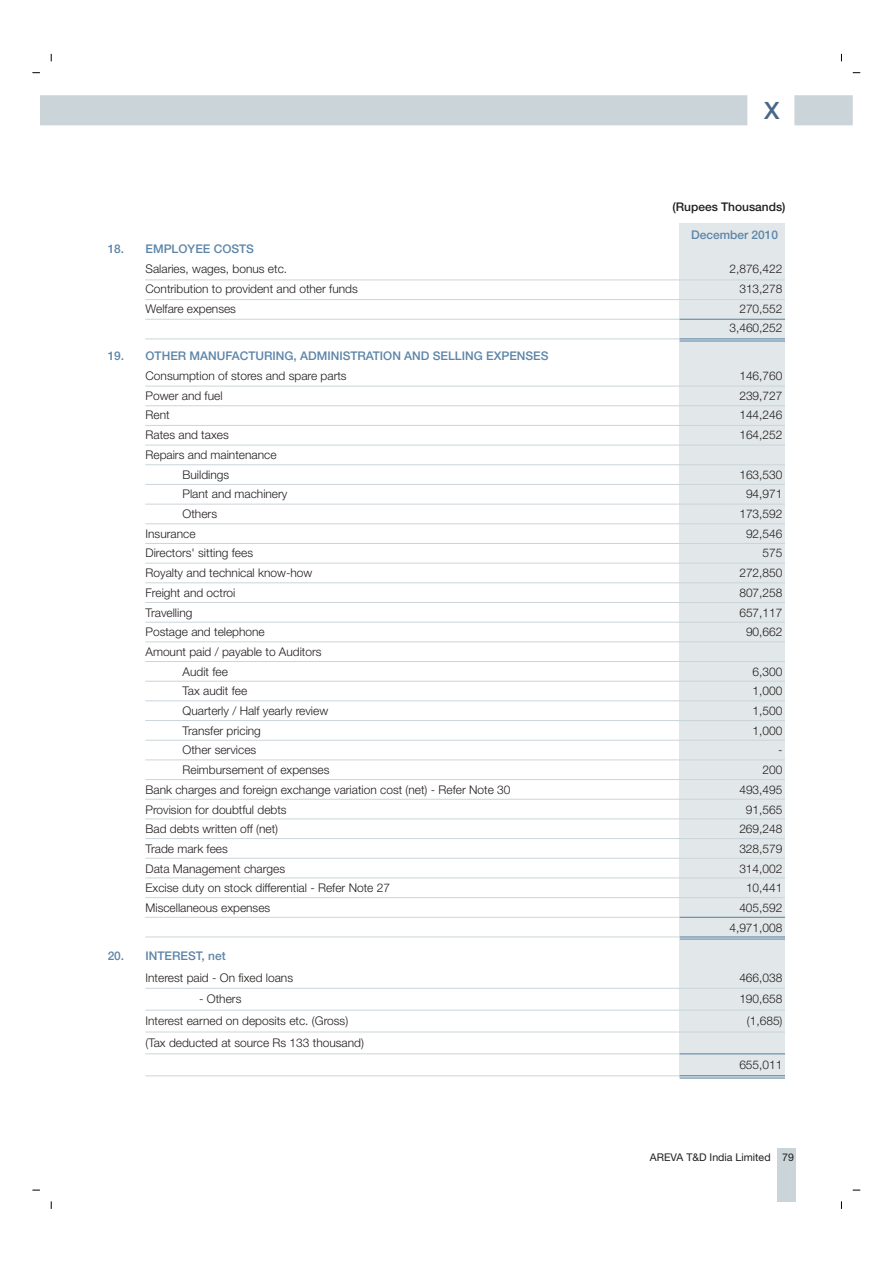
<style>
.page{position:relative;width:893px;height:1263px;background:#fff}
.page>*{position:absolute;margin:0;border:0;box-sizing:border-box;transform-origin:0 0}
.t1{font:500 23.85px "Helvetica Neue";color:#476886}
.t2{font:300 12px/19.6px "Helvetica Neue";color:#221e1f;text-align:right}
.t3{font:500 12px "Helvetica Neue";color:#5d85a8}
.t4{font:500 12px "Helvetica Neue";color:#221e1f}
.t5{font:10.65px "Helvetica Neue";color:#221e1f}
</style>
<div class="page">
<svg style="left:40px;top:95px;width:813px;height:30px;background:#ced7db"></svg>
<div style="left:777px;top:1148px;width:19px;height:53px;background:#cbd5d9"></div>
<div style="left:680px;top:224px;width:105px;height:854px;background:#e2e7e9"></div>
<hr style="left:145px;top:339px;width:640px;height:1px;background:#cbd5d9">
<hr style="left:145px;top:319px;width:640px;height:1px;background:#cbd5d9">
<hr style="left:145px;top:299px;width:640px;height:1px;background:#cbd5d9">
<hr style="left:145px;top:280px;width:640px;height:1px;background:#cbd5d9">
<hr style="left:145px;top:386px;width:640px;height:1px;background:#cbd5d9">
<hr style="left:145px;top:405px;width:640px;height:1px;background:#cbd5d9">
<hr style="left:145px;top:425px;width:640px;height:1px;background:#cbd5d9">
<hr style="left:145px;top:445px;width:640px;height:1px;background:#cbd5d9">
<hr style="left:145px;top:464px;width:640px;height:1px;background:#cbd5d9">
<hr style="left:145px;top:484px;width:640px;height:1px;background:#cbd5d9">
<hr style="left:145px;top:602px;width:640px;height:1px;background:#cbd5d9">
<hr style="left:145px;top:582px;width:640px;height:1px;background:#cbd5d9">
<hr style="left:145px;top:563px;width:640px;height:1px;background:#cbd5d9">
<hr style="left:145px;top:543px;width:640px;height:1px;background:#cbd5d9">
<hr style="left:145px;top:523px;width:640px;height:1px;background:#cbd5d9">
<hr style="left:145px;top:504px;width:640px;height:1px;background:#cbd5d9">
<hr style="left:145px;top:720px;width:640px;height:1px;background:#cbd5d9">
<hr style="left:145px;top:701px;width:640px;height:1px;background:#cbd5d9">
<hr style="left:145px;top:681px;width:640px;height:1px;background:#cbd5d9">
<hr style="left:145px;top:661px;width:640px;height:1px;background:#cbd5d9">
<hr style="left:145px;top:642px;width:640px;height:1px;background:#cbd5d9">
<hr style="left:145px;top:622px;width:640px;height:1px;background:#cbd5d9">
<hr style="left:145px;top:838px;width:640px;height:1px;background:#cbd5d9">
<hr style="left:145px;top:819px;width:640px;height:1px;background:#cbd5d9">
<hr style="left:145px;top:799px;width:640px;height:1px;background:#cbd5d9">
<hr style="left:145px;top:779px;width:640px;height:1px;background:#cbd5d9">
<hr style="left:145px;top:760px;width:640px;height:1px;background:#cbd5d9">
<hr style="left:145px;top:740px;width:640px;height:1px;background:#cbd5d9">
<hr style="left:145px;top:897px;width:640px;height:1px;background:#cbd5d9">
<hr style="left:145px;top:878px;width:640px;height:1px;background:#cbd5d9">
<hr style="left:145px;top:858px;width:640px;height:1px;background:#cbd5d9">
<hr style="left:680px;top:319px;width:105px;height:1px;background:#5d85a8">
<hr style="left:680px;top:339px;width:105px;height:1px;background:#5d85a8">
<hr style="left:680px;top:341px;width:105px;height:1px;background:#5d85a8">
<hr style="left:145px;top:937px;width:640px;height:1px;background:#cbd5d9">
<hr style="left:145px;top:917px;width:640px;height:1px;background:#cbd5d9">
<hr style="left:680px;top:917px;width:105px;height:1px;background:#5d85a8">
<hr style="left:680px;top:937px;width:105px;height:1px;background:#5d85a8">
<hr style="left:680px;top:939px;width:105px;height:1px;background:#5d85a8">
<hr style="left:145px;top:988px;width:640px;height:1px;background:#cbd5d9">
<hr style="left:145px;top:1010px;width:640px;height:1px;background:#cbd5d9">
<hr style="left:145px;top:1032px;width:640px;height:1px;background:#cbd5d9">
<hr style="left:145px;top:1054px;width:640px;height:1px;background:#cbd5d9">
<hr style="left:145px;top:1076px;width:640px;height:1px;background:#cbd5d9">
<hr style="left:680px;top:1054px;width:105px;height:1px;background:#5d85a8">
<hr style="left:680px;top:1075px;width:105px;height:1px;background:#5d85a8">
<hr style="left:680px;top:1078px;width:105px;height:1px;background:#5d85a8">
<h1 class="t1" style="left:764px;top:102px;width:17px">X</h1>
<p class="t3" style="left:108px;top:245px;width:148px">18. EMPLOYEE COSTS</p>
<p class="t4" style="left:672px;top:203px;width:115px">(Rupees Thousands)</p>
<p class="t3" style="left:691px;top:231px;width:88px">December 2010</p>
<p class="t2" style="left:146px;top:260px;width:143px">Salaries, wages, bonus etc.</p>
<p class="t2" style="left:729px;top:260px;width:55px">2,876,422</p>
<p class="t2" style="left:146px;top:280px;width:214px">Contribution to provident and other funds</p>
<p class="t2" style="left:739px;top:280px;width:45px">313,278</p>
<p class="t2" style="left:146px;top:300px;width:92px">Welfare expenses</p>
<p class="t2" style="left:729px;top:300px;width:55px">270,552<br>3,460,252</p>
<p class="t2" style="left:146px;top:367px;width:203px">Consumption of stores and spare parts</p>
<p class="t2" style="left:739px;top:367px;width:45px">146,760</p>
<p class="t2" style="left:146px;top:387px;width:79px">Power and fuel</p>
<p class="t2" style="left:739px;top:387px;width:45px">239,727</p>
<p class="t2" style="left:146px;top:407px;width:26px">Rent</p>
<p class="t2" style="left:739px;top:407px;width:45px">144,246</p>
<p class="t2" style="left:146px;top:426px;width:85px">Rates and taxes</p>
<p class="t2" style="left:739px;top:426px;width:45px">164,252</p>
<p class="t2" style="left:183px;top:446px;width:95px;text-align:left;text-indent:-37px">Repairs and maintenance<br>Buildings</p>
<p class="t3" style="left:108px;top:352px;width:442px">19. OTHER MANUFACTURING, ADMINISTRATION AND SELLING EXPENSES</p>
<p class="t2" style="left:739px;top:466px;width:45px">163,530</p>
<p class="t2" style="left:183px;top:485px;width:106px">Plant and machinery</p>
<p class="t2" style="left:746px;top:485px;width:38px">94,971</p>
<p class="t2" style="left:183px;top:505px;width:36px">Others</p>
<p class="t2" style="left:739px;top:505px;width:45px">173,592</p>
<p class="t2" style="left:146px;top:525px;width:52px">Insurance</p>
<p class="t2" style="left:746px;top:525px;width:38px">92,546</p>
<p class="t2" style="left:146px;top:544px;width:109px">Directors' sitting fees</p>
<p class="t2" style="left:762px;top:544px;width:21px">575</p>
<p class="t2" style="left:146px;top:564px;width:168px">Royalty and technical know-how</p>
<p class="t2" style="left:739px;top:564px;width:45px">272,850</p>
<p class="t2" style="left:146px;top:584px;width:91px">Freight and octroi</p>
<p class="t2" style="left:739px;top:584px;width:45px">807,258</p>
<p class="t2" style="left:146px;top:604px;width:48px">Travelling</p>
<p class="t2" style="left:739px;top:604px;width:45px">657,117</p>
<p class="t2" style="left:146px;top:623px;width:121px">Postage and telephone</p>
<p class="t2" style="left:746px;top:623px;width:38px">90,662</p>
<p class="t2" style="left:183px;top:643px;width:141px;text-align:left;text-indent:-37px">Amount paid / payable to Auditors<br>Audit fee</p>
<p class="t2" style="left:753px;top:663px;width:31px">6,300</p>
<p class="t2" style="left:183px;top:682px;width:66px">Tax audit fee</p>
<p class="t2" style="left:753px;top:682px;width:31px">1,000</p>
<p class="t2" style="left:183px;top:702px;width:147px">Quarterly / Half yearly review</p>
<p class="t2" style="left:753px;top:702px;width:31px">1,500</p>
<p class="t2" style="left:183px;top:722px;width:80px">Transfer pricing</p>
<p class="t2" style="left:753px;top:722px;width:31px">1,000</p>
<p class="t2" style="left:183px;top:742px;width:75px">Other services</p>
<p class="t2" style="left:778px;top:742px;width:6px">-</p>
<p class="t2" style="left:183px;top:761px;width:148px">Reimbursement of expenses</p>
<p class="t2" style="left:762px;top:761px;width:21px">200</p>
<p class="t2" style="left:146px;top:781px;width:366px">Bank charges and foreign exchange variation cost (net) - Refer Note 30</p>
<p class="t2" style="left:739px;top:781px;width:45px">493,495</p>
<p class="t2" style="left:146px;top:801px;width:143px">Provision for doubtful debts</p>
<p class="t2" style="left:746px;top:801px;width:38px">91,565</p>
<p class="t2" style="left:146px;top:820px;width:134px">Bad debts written off (net)</p>
<p class="t2" style="left:739px;top:820px;width:45px">269,248</p>
<p class="t2" style="left:146px;top:840px;width:84px">Trade mark fees</p>
<p class="t2" style="left:739px;top:840px;width:45px">328,579</p>
<p class="t2" style="left:146px;top:860px;width:141px">Data Management charges</p>
<p class="t2" style="left:739px;top:860px;width:45px">314,002</p>
<p class="t2" style="left:146px;top:879px;width:246px">Excise duty on stock differential - Refer Note 27</p>
<p class="t2" style="left:746px;top:879px;width:38px">10,441</p>
<p class="t2" style="left:146px;top:899px;width:126px">Miscellaneous expenses</p>
<p class="t2" style="left:729px;top:899px;width:55px">405,592<br>4,971,008</p>
<p class="t2" style="left:146px;top:969px;width:149px">Interest paid - On fixed loans</p>
<p class="t2" style="left:739px;top:969px;width:45px">466,038</p>
<p class="t2" style="left:199px;top:990px;width:44px">- Others</p>
<p class="t2" style="left:739px;top:990px;width:45px">190,658</p>
<p class="t2" style="left:146px;top:1012px;width:204px">Interest earned on deposits etc. (Gross)</p>
<p class="t2" style="left:747px;top:1012px;width:37px">(1,685)</p>
<p class="t2" style="left:146px;top:1034px;width:220px">(Tax deducted at source Rs 133 thousand)</p>
<p class="t2" style="left:739px;top:1056px;width:45px">655,011</p>
<p class="t3" style="left:108px;top:951px;width:119px">20. INTEREST, net</p>
<p class="t5" style="left:650px;top:1153px;width:145px">AREVA T&amp;D India Limited 79</p>
</div>
